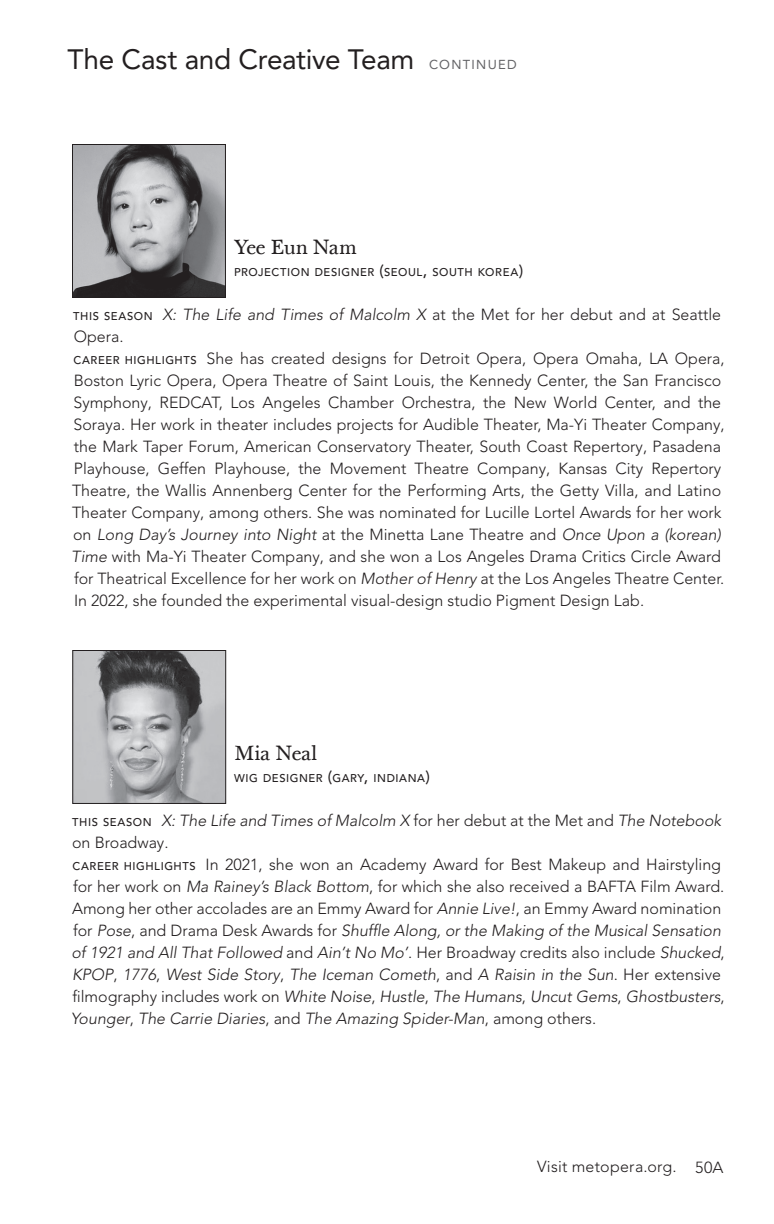
<style>
.page{position:relative;width:774px;height:1224px;background:#fff}
.page>*{position:absolute;margin:0;border:0;box-sizing:border-box;transform-origin:0 0}
.t1{font:28px "Avenir LT Pro";letter-spacing:-.01em;color:#231f20}
.t2{font:20px "Baskerville Ten";letter-spacing:-.015em;color:#231f20}
.t3{font:300 16px/22px "Avenir LT Pro";color:#231f20}
.t4{font:300 16px "Avenir LT Pro";letter-spacing:.02em;color:#231f20}
.t5{font:500 11.2px "Avenir LT Pro";letter-spacing:.05em;color:#231f20}
.s1{font-size:13px;color:#636366}
.s2{font-size:16px}
.s3{font-weight:500;font-size:11.2px}
.s4{font-style:italic}
</style>
<div class="page">
<img style="left:74px;top:146px;width:150px;height:150px">
<div style="left:72px;top:144px;width:154px;height:154px;border:1px solid #231f20"></div>
<img style="left:74px;top:652px;width:150px;height:150px">
<div style="left:72px;top:650px;width:154px;height:154px;border:1px solid #231f20"></div>
<h1 class="t1" style="left:68px;top:42px;width:451px">The Cast and Creative Team <span class="s1">CONTINUED</span></h1>
<p class="t2" style="left:234px;top:235px;width:124px">Yee Eun Nam</p>
<p class="t5" style="left:234px;top:265px;width:291px">PROJECTION DESIGNER <span class="s2">(</span>SEOUL<span class="s2">,</span> SOUTH KOREA<span class="s2">)</span></p>
<p class="t3" style="left:71px;top:304px;width:655px"><span class="s3">THIS SEASON</span> <span class="s4">X: The Life and Times of Malcolm X</span> at the Met for her debut and at Seattle Opera.<br><span class="s3">CAREER HIGHLIGHTS</span> She has created designs for Detroit Opera, Opera Omaha, LA Opera, Boston Lyric Opera, Opera Theatre of Saint Louis, the Kennedy Center, the San Francisco Symphony, REDCAT, Los Angeles Chamber Orchestra, the New World Center, and the Soraya. Her work in theater includes projects for Audible Theater, Ma-Yi Theater Company, the Mark Taper Forum, American Conservatory Theater, South Coast Repertory, Pasadena Playhouse, Geffen Playhouse, the Movement Theatre Company, Kansas City Repertory Theatre, the Wallis Annenberg Center for the Performing Arts, the Getty Villa, and Latino Theater Company, among others. She was nominated for Lucille Lortel Awards for her work on <span class="s4">Long Day’s Journey into Night</span> at the Minetta Lane Theatre and <span class="s4">Once Upon a (korean)<br>Time</span> with Ma-Yi Theater Company, and she won a Los Angeles Drama Critics Circle Award for Theatrical Excellence for her work on <span class="s4">Mother of Henry</span> at the Los Angeles Theatre Center.<br>In 2022, she founded the experimental visual-design studio Pigment Design Lab.</p>
<p class="t2" style="left:234px;top:741px;width:85px">Mia Neal</p>
<p class="t5" style="left:234px;top:771px;width:197px">WIG DESIGNER <span class="s2">(</span>GARY<span class="s2">,</span> INDIANA<span class="s2">)</span></p>
<p class="t3" style="left:71px;top:810px;width:655px"><span class="s3">THIS SEASON</span> <span class="s4">X: The Life and Times of Malcolm X</span> for her debut at the Met and <span class="s4">The Notebook </span>on Broadway.<br><span class="s3">CAREER HIGHLIGHTS</span> In 2021, she won an Academy Award for Best Makeup and Hairstyling for her work on <span class="s4">Ma Rainey’s Black Bottom</span>, for which she also received a BAFTA Film Award.<br>Among her other accolades are an Emmy Award for <span class="s4">Annie Live!</span>, an Emmy Award nomination for <span class="s4">Pose</span>, and Drama Desk Awards for <span class="s4">Shuffle Along, or the Making of the Musical Sensation of 1921 and All That Followed</span> and <span class="s4">Ain’t No Mo’</span>. Her Broadway credits also include <span class="s4">Shucked</span>, <span class="s4">KPOP</span>, <span class="s4">1776</span>, <span class="s4">West Side Story</span>, <span class="s4">The Iceman Cometh</span>, and <span class="s4">A Raisin in the Sun</span>. Her extensive filmography includes work on <span class="s4">White Noise</span>, <span class="s4">Hustle</span>, <span class="s4">The Humans</span>, <span class="s4">Uncut Gems</span>, <span class="s4">Ghostbusters</span>, <span class="s4">Younger</span>, <span class="s4">The Carrie Diaries</span>, and <span class="s4">The Amazing Spider-Man</span>, among others.</p>
<p class="t4" style="left:537px;top:1157px;width:141px">Visit metopera.org.</p>
<p class="t3" style="left:695px;top:1156px;width:30px">50A</p>
</div>
